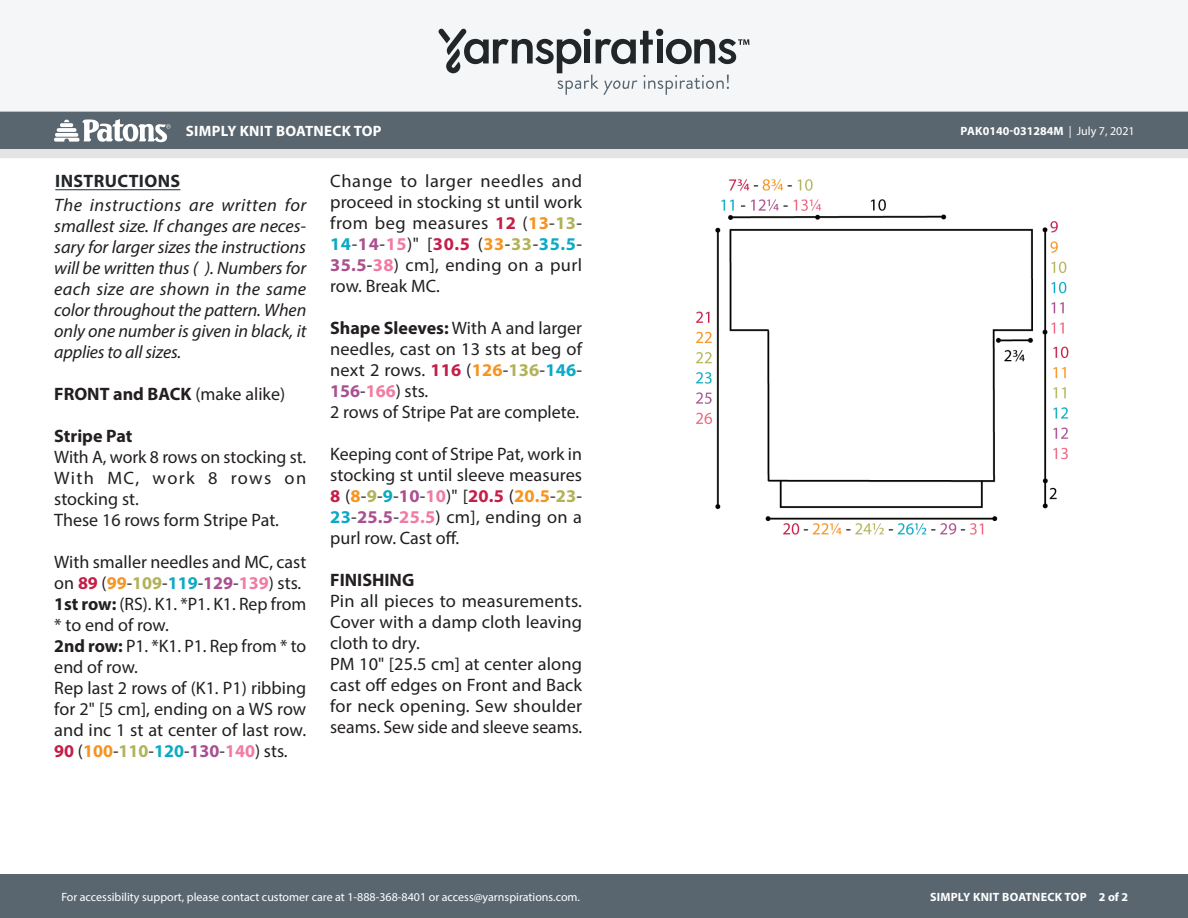
<style>
.page{position:relative;width:1188px;height:918px;background:#fff}
.page>*{position:absolute;margin:0;border:0;box-sizing:border-box;transform-origin:0 0}
.Body_-__Color_coded{font:18px/21px "Myriad Pro";color:#231f20;text-align:justify}
.Body_-__Auto_Style_w{font:italic 18px/21px "Myriad Pro";letter-spacing:-.01em;color:#231f20;text-align:justify}
.Body_-__Auto_Style_w-2{font:700 18px "Myriad Pro";color:#231f20}
.Body_-__Color_coded-2{font:18px/21px "Myriad Pro";letter-spacing:.065em;color:#231f20}
.Body_-_HEADERS_-_Und{font:700 18px "Myriad Pro";letter-spacing:.02em;color:#222628}
.Body_-__Color_coded-3{font:700 18px "Myriad Pro";color:#231f20}
.t1{font:700 15px "Myriad Pro";letter-spacing:.02em;color:#fff}
.t2{font:12px "Myriad Pro";color:#fff}
.t3{font:700 12px "Myriad Pro";letter-spacing:.01em;color:#fff}
.s1{font-weight:400}
.s2{font-weight:700;color:#c41e49}
.s3{font-weight:700;color:#f79420}
.s4{font-weight:700;color:#b2b258}
.s5{font-weight:700;color:#0caac4}
.s6{font-weight:700;color:#aa5090}
.s7{font-weight:700;color:#f27ba1}
.s8{font-weight:700}
</style>
<div class="page">
<div style="left:0;top:875px;width:1188px;height:43px;background:#596670"></div>
<div style="left:0;top:111px;width:1188px;height:38px;background:#596670"></div>
<div style="left:0;top:0;width:1188px;height:112px;background:#f4f6f7"></div>
<svg style="left:438px;top:29px;width:311px;height:66px"></svg>
<svg style="left:0;top:119px;width:1188px;height:39px"></svg>
<hr style="left:55px;top:189px;width:125px;height:1px;background:#222628">
<img style="left:696px;top:179px;width:372px;height:356px">
<p class="t1" style="left:186px;top:121px;width:197px">SIMPLY KNIT BOATNECK TOP</p>
<p class="t3" style="left:961px;top:123px;width:176px">PAK0140-031284M <span class="s1">| July 7, 2021</span></p>
<p class="Body_-_HEADERS_-_Und" style="left:55px;top:169px;width:126px">INSTRUCTIONS</p>
<p class="Body_-__Auto_Style_w" style="left:54px;top:194px;width:254px">The instructions are written for smallest size. If changes are neces&shy;sary for larger sizes the instructions will be written thus ( ). Numbers for each size are shown in the same color throughout the pattern. When only one number is given in black, it applies to all sizes.</p>
<p class="Body_-__Auto_Style_w-2" style="left:54px;top:382px;width:232px">FRONT and BACK <span class="s1">(make alike)</span></p>
<p class="Body_-__Auto_Style_w-2" style="left:54px;top:424px;width:80px">Stripe Pat</p>
<p class="Body_-__Color_coded" style="left:54px;top:446px;width:253px">With A, work 8 rows on stocking st.</p>
<p class="Body_-__Color_coded-2" style="left:54px;top:467px;width:253px">With MC, work 8 rows on stocking st.</p>
<p class="Body_-__Color_coded" style="left:54px;top:509px;width:226px">These 16 rows form Stripe Pat.</p>
<p class="Body_-__Color_coded" style="left:54px;top:551px;width:254px">With smaller needles and MC, cast on <span class="s2">89</span> (<span class="s3">99</span>-<span class="s4">109</span>-<span class="s5">119</span>-<span class="s6">129</span>-<span class="s7">139</span>) sts.</p>
<p class="Body_-__Color_coded" style="left:54px;top:593px;width:253px"><span class="s8">1st row:</span> (RS). K1. *P1. K1. Rep from * to end of row.</p>
<p class="Body_-__Color_coded" style="left:54px;top:635px;width:253px"><span class="s8">2nd row:</span> P1. *K1. P1. Rep from * to end of row.</p>
<p class="Body_-__Color_coded" style="left:54px;top:677px;width:253px">Rep last 2 rows of (K1. P1) ribbing for 2" [5 cm], ending on a WS row and inc 1 st at center of last row.<br><span class="s2">90</span> (<span class="s3">100</span>-<span class="s4">110</span>-<span class="s5">120</span>-<span class="s6">130</span>-<span class="s7">140</span>) sts.</p>
<p class="Body_-__Color_coded" style="left:330px;top:170px;width:254px">Change to larger needles and proceed in stocking st until work from beg measures <span class="s2">12</span> (<span class="s3">13</span>-<span class="s4">13</span>- <span class="s5">14</span>-<span class="s6">14</span>-<span class="s7">15</span>)" [<span class="s2">30.5</span> (<span class="s3">33</span>-<span class="s4">33</span>-<span class="s5">35.5</span>- <span class="s6">35.5</span>-<span class="s7">38</span>) cm], ending on a purl row. Break MC.</p>
<p class="Body_-__Color_coded" style="left:330px;top:317px;width:253px"><span class="s8">Shape Sleeves:</span> With A and larger needles, cast on 13 sts at beg of next 2 rows. <span class="s2">116</span> (<span class="s3">126</span>-<span class="s4">136</span>-<span class="s5">146</span>- <span class="s6">156</span>-<span class="s7">166</span>) sts.</p>
<p class="Body_-__Color_coded" style="left:330px;top:401px;width:251px">2 rows of Stripe Pat are complete.</p>
<p class="Body_-__Color_coded" style="left:330px;top:443px;width:253px">Keeping cont of Stripe Pat, work in stocking st until sleeve measures <span class="s2">8</span> (<span class="s3">8</span>-<span class="s4">9</span>-<span class="s5">9</span>-<span class="s6">10</span>-<span class="s7">10</span>)" [<span class="s2">20.5</span> (<span class="s3">20.5</span>-<span class="s4">23</span>- <span class="s5">23</span>-<span class="s6">25.5</span>-<span class="s7">25.5</span>) cm], ending on a purl row. Cast off.</p>
<p class="Body_-__Color_coded-3" style="left:330px;top:568px;width:86px">FINISHING</p>
<p class="Body_-__Color_coded" style="left:330px;top:590px;width:253px">Pin all pieces to measurements.<br>Cover with a damp cloth leaving cloth to dry.</p>
<p class="Body_-__Color_coded" style="left:330px;top:653px;width:254px">PM 10" [25.5 cm] at center along cast off edges on Front and Back for neck opening. Sew shoulder seams. Sew side and sleeve seams.</p>
<p class="t2" style="left:61px;top:889px;width:520px">For accessibility support, please contact customer care at 1-888-368-8401 or access@yarnspirations.com.</p>
<p class="t3" style="left:930px;top:889px;width:200px">SIMPLY KNIT BOATNECK TOP 2 of 2</p>
</div>
